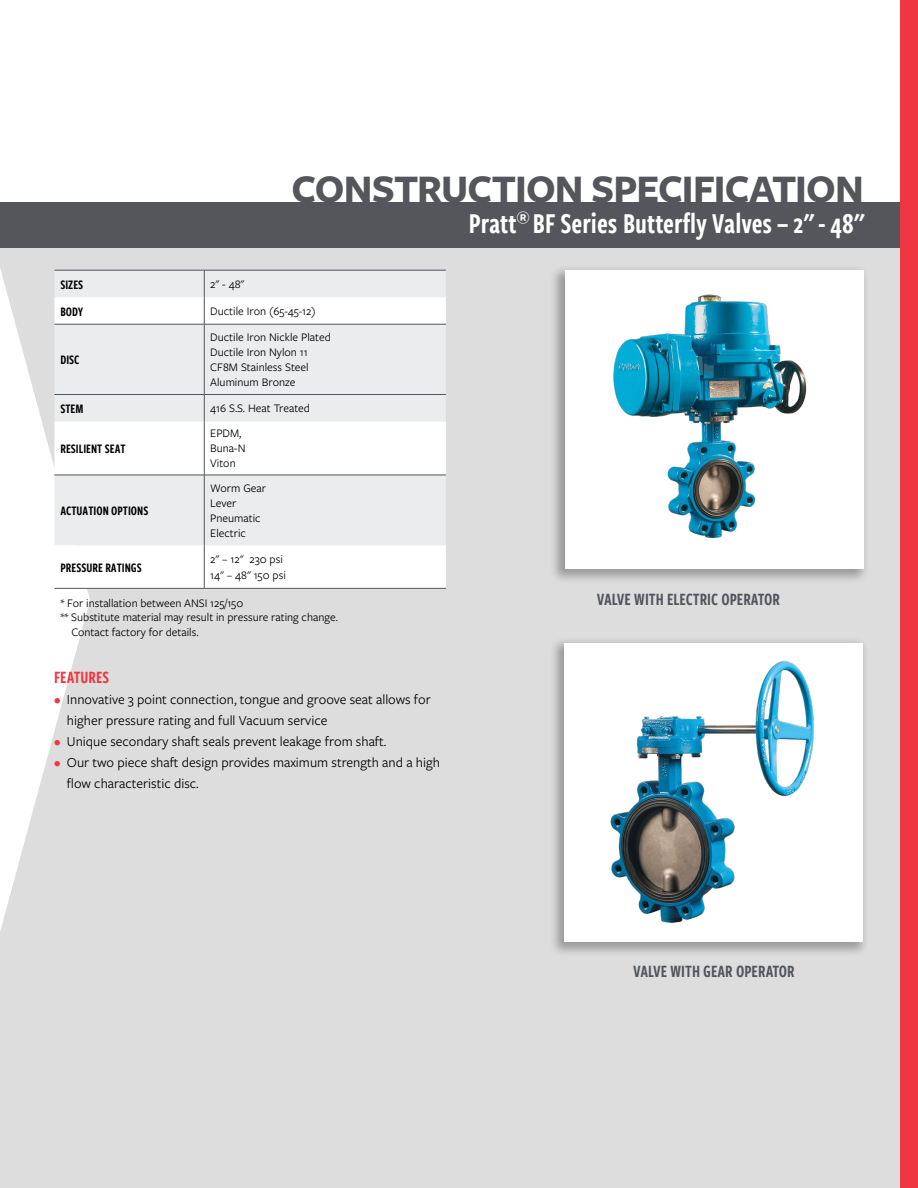
<style>
.page{position:relative;width:918px;height:1188px;background:#fff}
.page>*{position:absolute;margin:0;border:0;box-sizing:border-box;transform-origin:0 0}
.t1{font:700 40.5px "Freight Sans Pro";letter-spacing:-.02em;color:#54565b}
.t2{font:30px "Freight Sans Cmp Pro Semi";color:#fff}
.t3{font:18px "Freight Sans Cmp Pro Semi";color:#52555b}
.t4{font:18px "Freight Sans Cmp Pro Semi";color:#f33540}
.t5{font:14.25px/21px "Freight Sans Pro";color:#000}
.t6{font:13.5px "Freight Sans Cmp Pro Semi";color:#000}
.t7{font:12px/15px "Freight Sans Pro";color:#000}
.s1{color:#f33540}
</style>
<div class="page">
<div style="left:0;top:247px;width:901px;height:941px;background:#ddddde"></div>
<div style="left:0;top:202px;width:918px;height:45px;background:#54565b"></div>
<div style="left:901px;top:0;width:17px;height:1188px;background:#ef3742"></div>
<div style="left:549px;top:264px;width:320px;height:320px;background:#000;opacity:.3"></div>
<div style="left:565px;top:270px;width:298px;height:298px;background:#fff"></div>
<img style="left:613px;top:294px;width:194px;height:244px">
<div style="left:549px;top:637px;width:320px;height:320px;background:#000;opacity:.3"></div>
<div style="left:565px;top:643px;width:298px;height:298px;background:#fff"></div>
<img style="left:610px;top:660px;width:204px;height:263px">
<div style="left:54px;top:271px;width:392px;height:26px;background:#ebeced"></div>
<svg style="left:54px;top:297px;width:392px;height:291px;fill:#ebeced"></svg>
<svg style="left:204px;top:271px;width:1px;height:53px"></svg>
<hr style="left:204px;top:324px;width:1px;height:70px;background:#52555b">
<svg style="left:204px;top:395px;width:1px;height:27px"></svg>
<hr style="left:204px;top:422px;width:1px;height:53px;background:#52555b">
<hr style="left:204px;top:475px;width:1px;height:70px;background:#52555b">
<hr style="left:204px;top:545px;width:1px;height:43px;background:#52555b">
<hr style="left:54px;top:270px;width:150px;height:1px;background:#52555b">
<hr style="left:204px;top:270px;width:242px;height:1px;background:#52555b">
<hr style="left:54px;top:324px;width:150px;height:1px;background:#52555b">
<hr style="left:204px;top:324px;width:242px;height:1px;background:#52555b">
<hr style="left:54px;top:394px;width:150px;height:1px;background:#52555b">
<hr style="left:204px;top:394px;width:242px;height:1px;background:#52555b">
<hr style="left:54px;top:475px;width:150px;height:1px;background:#52555b">
<hr style="left:204px;top:475px;width:242px;height:1px;background:#52555b">
<hr style="left:54px;top:588px;width:150px;height:1px;background:#52555b">
<hr style="left:204px;top:588px;width:242px;height:1px;background:#52555b">
<h1 class="t1" style="left:292px;top:161px;width:574px">CONSTRUCTION SPECIFICATION</h1>
<p class="t6" style="left:60px;top:275px;width:24px">SIZES</p>
<p class="t7" style="left:210px;top:276px;width:35px">2" - 48"</p>
<p class="t6" style="left:60px;top:302px;width:24px">BODY</p>
<p class="t7" style="left:210px;top:303px;width:107px">Ductile Iron (65-45-12)</p>
<p class="t6" style="left:60px;top:351px;width:21px">DISC</p>
<p class="t7" style="left:210px;top:329px;width:122px">Ductile Iron Nickle Plated<br>Ductile Iron Nylon 11<br>CF8M Stainless Steel<br>Aluminum Bronze</p>
<p class="t6" style="left:60px;top:399px;width:25px">STEM</p>
<p class="t7" style="left:210px;top:400px;width:101px">416 S.S. Heat Treated</p>
<p class="t6" style="left:60px;top:440px;width:67px">RESILIENT SEAT</p>
<p class="t7" style="left:210px;top:425px;width:37px">EPDM,<br>Buna-N<br>Viton</p>
<p class="t6" style="left:60px;top:502px;width:89px">ACTUATION OPTIONS</p>
<p class="t7" style="left:210px;top:480px;width:57px">Worm Gear<br>Lever<br>Pneumatic<br>Electric</p>
<p class="t6" style="left:60px;top:558px;width:83px">PRESSURE RATINGS</p>
<p class="t7" style="left:210px;top:550px;width:77px;line-height:16.5px">2" – 12" 230 psi<br>14" – 48" 150 psi</p>
<p class="t7" style="left:60px;top:595px;width:184px">* For installation between ANSI 125/150</p>
<p class="t7" style="left:60px;top:609px;width:279px">** Substitute material may result in pressure rating change.</p>
<p class="t7" style="left:71px;top:624px;width:129px">Contact factory for details.</p>
<h3 class="t4" style="left:54px;top:664px;width:57px">FEATURES</h3>
<p class="t5" style="left:67px;top:688px;width:365px;text-indent:-13px"><span class="s1">•</span> Innovative 3 point connection, tongue and groove seat allows for higher pressure rating and full Vacuum service</p>
<p class="t5" style="left:54px;top:730px;width:334px"><span class="s1">•</span> Unique secondary shaft seals prevent leakage from shaft.</p>
<p class="t5" style="left:67px;top:751px;width:374px;text-indent:-13px"><span class="s1">•</span> Our two piece shaft design provides maximum strength and a high flow characteristic disc.</p>
<h2 class="t2" style="left:469px;top:202px;width:398px">Pratt<sup>®</sup> BF Series Butterfly Valves – 2" - 48"</h2>
<h3 class="t3" style="left:597px;top:587px;width:185px">VALVE WITH ELECTRIC OPERATOR</h3>
<h3 class="t3" style="left:633px;top:959px;width:163px">VALVE WITH GEAR OPERATOR</h3>
</div>
